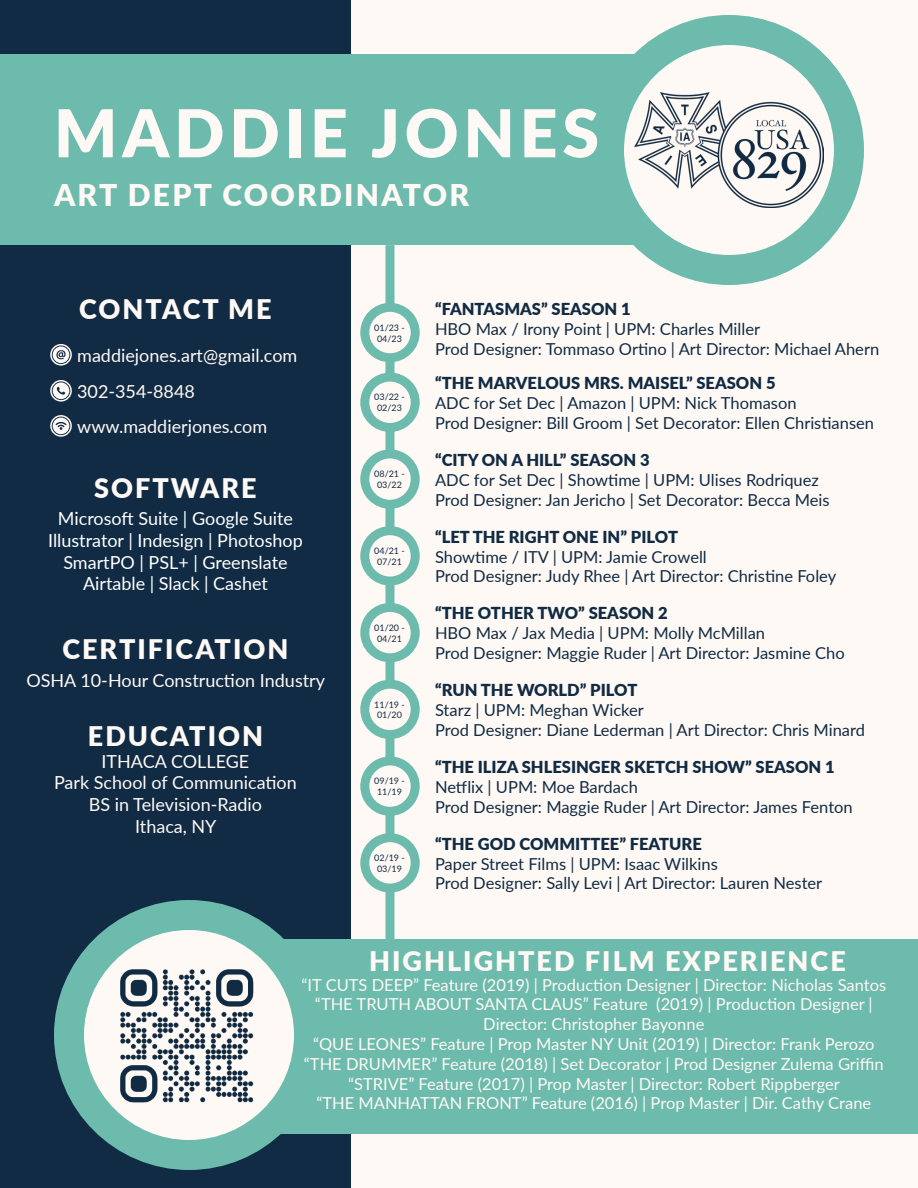
<style>
.page{position:relative;width:918px;height:1188px;background:#fff9f5}
.page>*{position:absolute;margin:0;border:0;box-sizing:border-box;transform-origin:0 0}
.t1{font:900 66px "Lato";letter-spacing:.075em;color:#fff9f5}
.t2{font:900 30px "Lato";letter-spacing:.075em;color:#fff9f5}
.t3{font:900 27px "Lato";letter-spacing:.075em;color:#fff9f5}
.t4{font:18px/21.6px "Lato";color:#fff9f5;text-align:center}
.t5{font:18px/21.6px "Lato";color:#fff;text-align:center}
.Paragraph_Style_1{font:16.5px "Lato";color:#102b43}
.Paragraph_Style_1-2{font:16.5px "Lato";color:#fff9f5}
.Paragraph_Style_1-3{font:900 16.5px "Lato";color:#102b43}
.Body_Text{font:9px/10.8px "Lato";color:#102b43;text-align:center}
</style>
<div class="page">
<div style="left:0;top:0;width:351px;height:1188px;background:#102b43"></div>
<div style="left:0;top:55px;width:651px;height:190px;background:#6dbbad"></div>
<svg style="left:609px;top:30px;width:240px;height:240px"></svg>
<div style="left:594px;top:15px;width:270px;height:270px;border:30px solid #6dbbad;border-radius:50%"></div>
<img style="left:634px;top:92px;width:189px;height:116px">
<div style="left:260px;top:939px;width:658px;height:195px;background:#6dbbad"></div>
<svg style="left:69px;top:915px;width:240px;height:240px;background:#c8e1da"></svg>
<div style="left:54px;top:900px;width:270px;height:270px;border:30px solid #6dbbad;border-radius:50%"></div>
<img style="left:105px;top:954px;width:162px;height:162px">
<div style="left:53px;top:382px;width:16px;height:17px;background:#fff9f5;border-radius:50%"></div>
<div style="left:50px;top:380px;width:22px;height:22px;border:2px solid #fff9f5;border-radius:50%"></div>
<svg style="left:57px;top:387px;width:8px;height:8px"></svg>
<div style="left:53px;top:346px;width:16px;height:17px;background:#fff9f5;border-radius:50%"></div>
<div style="left:50px;top:344px;width:22px;height:22px;border:2px solid #fff9f5;border-radius:50%"></div>
<svg style="left:56px;top:350px;width:10px;height:9px"></svg>
<div style="left:53px;top:418px;width:16px;height:16px;background:#fff9f5;border-radius:50%"></div>
<div style="left:50px;top:415px;width:22px;height:22px;border:2px solid #fff9f5;border-radius:50%"></div>
<svg style="left:56px;top:421px;width:10px;height:9px"></svg>
<div style="left:386px;top:245px;width:8px;height:694px;background:#6dbbad"></div>
<svg style="left:365px;top:307px;width:50px;height:51px"></svg>
<div style="left:360px;top:303px;width:60px;height:59px;border:9px solid #6dbbad;border-radius:50%"></div>
<svg style="left:365px;top:377px;width:50px;height:50px"></svg>
<div style="left:360px;top:373px;width:60px;height:59px;border:9px solid #6dbbad;border-radius:50%"></div>
<svg style="left:365px;top:454px;width:50px;height:50px"></svg>
<div style="left:360px;top:449px;width:60px;height:60px;border:9px solid #6dbbad;border-radius:50%"></div>
<svg style="left:365px;top:531px;width:50px;height:50px"></svg>
<div style="left:360px;top:526px;width:60px;height:60px;border:9px solid #6dbbad;border-radius:50%"></div>
<svg style="left:365px;top:607px;width:50px;height:51px"></svg>
<div style="left:360px;top:603px;width:60px;height:59px;border:9px solid #6dbbad;border-radius:50%"></div>
<svg style="left:365px;top:684px;width:50px;height:51px"></svg>
<div style="left:360px;top:680px;width:60px;height:59px;border:9px solid #6dbbad;border-radius:50%"></div>
<svg style="left:365px;top:761px;width:50px;height:50px"></svg>
<div style="left:360px;top:756px;width:60px;height:60px;border:9px solid #6dbbad;border-radius:50%"></div>
<svg style="left:365px;top:838px;width:50px;height:50px"></svg>
<div style="left:360px;top:833px;width:60px;height:60px;border:9px solid #6dbbad;border-radius:50%"></div>
<h1 class="t1" style="left:54px;top:84px;width:547px">MADDIE JONES</h1>
<h2 class="t2" style="left:54px;top:172px;width:417px">ART DEPT COORDINATOR</h2>
<h3 class="t3" style="left:79px;top:288px;width:194px">CONTACT ME</h3>
<p class="t4" style="left:77px;top:343px;width:222px">maddiejones.art@gmail.com</p>
<p class="t4" style="left:77px;top:379px;width:119px">302-354-8848</p>
<p class="t4" style="left:77px;top:415px;width:192px">www.maddierjones.com</p>
<h3 class="t3" style="left:94px;top:468px;width:164px">SOFTWARE</h3>
<p class="t5" style="left:48px;top:507px;width:256px">Microsoft Suite | Google Suite<br>Illustrator | Indesign | Photoshop<br>SmartPO | PSL+ | Greenslate<br>Airtable | Slack | Cashet</p>
<h3 class="t3" style="left:62px;top:629px;width:228px">CERTIFICATION</h3>
<p class="t4" style="left:26px;top:669px;width:300px">OSHA 10-Hour Construction Industry</p>
<h3 class="t3" style="left:88px;top:716px;width:177px">EDUCATION</h3>
<p class="t4" style="left:54px;top:750px;width:244px">ITHACA COLLEGE<br>Park School of Communication<br>BS in Television-Radio<br>Ithaca, NY</p>
<p class="Body_Text" style="left:374px;top:322px;width:32px">01/23 -<br>04/23</p>
<p class="Body_Text" style="left:374px;top:391px;width:32px">03/22 -<br>02/23</p>
<p class="Body_Text" style="left:374px;top:468px;width:32px">08/21 -<br>03/22</p>
<p class="Body_Text" style="left:374px;top:545px;width:32px">04/21 -<br>07/21</p>
<p class="Body_Text" style="left:374px;top:622px;width:32px">01/20 -<br>04/21</p>
<p class="Body_Text" style="left:374px;top:699px;width:32px">11/19 -<br>01/20</p>
<p class="Body_Text" style="left:374px;top:775px;width:32px">09/19 -<br>11/19</p>
<p class="Body_Text" style="left:374px;top:852px;width:32px">02/19 -<br>03/19</p>
<p class="Paragraph_Style_1-3" style="left:435px;top:297px;width:197px">“FANTASMAS” SEASON 1</p>
<p class="Paragraph_Style_1" style="left:435px;top:317px;width:327px">HBO Max / Irony Point | UPM: Charles Miller</p>
<p class="Paragraph_Style_1" style="left:435px;top:337px;width:446px">Prod Designer: Tommaso Ortino | Art Director: Michael Ahern</p>
<p class="Paragraph_Style_1-3" style="left:435px;top:371px;width:342px">“THE MARVELOUS MRS. MAISEL” SEASON 5</p>
<p class="Paragraph_Style_1" style="left:435px;top:391px;width:363px">ADC for Set Dec | Amazon | UPM: Nick Thomason</p>
<p class="Paragraph_Style_1" style="left:435px;top:411px;width:441px">Prod Designer: Bill Groom | Set Decorator: Ellen Christiansen</p>
<p class="Paragraph_Style_1-3" style="left:435px;top:448px;width:216px">“CITY ON A HILL” SEASON 3</p>
<p class="Paragraph_Style_1" style="left:435px;top:468px;width:385px">ADC for Set Dec | Showtime | UPM: Ulises Rodriquez</p>
<p class="Paragraph_Style_1" style="left:435px;top:488px;width:396px">Prod Designer: Jan Jericho | Set Decorator: Becca Meis</p>
<p class="Paragraph_Style_1-3" style="left:435px;top:524px;width:245px">“LET THE RIGHT ONE IN” PILOT</p>
<p class="Paragraph_Style_1" style="left:435px;top:545px;width:273px">Showtime / ITV | UPM: Jamie Crowell</p>
<p class="Paragraph_Style_1" style="left:435px;top:565px;width:403px">Prod Designer: Judy Rhee | Art Director: Christine Foley</p>
<p class="Paragraph_Style_1-3" style="left:435px;top:601px;width:234px">“THE OTHER TWO” SEASON 2</p>
<p class="Paragraph_Style_1" style="left:435px;top:621px;width:332px">HBO Max / Jax Media | UPM: Molly McMillan</p>
<p class="Paragraph_Style_1" style="left:435px;top:641px;width:411px">Prod Designer: Maggie Ruder | Art Director: Jasmine Cho</p>
<p class="Paragraph_Style_1-3" style="left:435px;top:678px;width:204px">“RUN THE WORLD” PILOT</p>
<p class="Paragraph_Style_1" style="left:435px;top:698px;width:210px">Starz | UPM: Meghan Wicker</p>
<p class="Paragraph_Style_1" style="left:435px;top:718px;width:432px">Prod Designer: Diane Lederman | Art Director: Chris Minard</p>
<p class="Paragraph_Style_1-3" style="left:435px;top:755px;width:401px">“THE ILIZA SHLESINGER SKETCH SHOW” SEASON 1</p>
<p class="Paragraph_Style_1" style="left:435px;top:775px;width:204px">Netflix | UPM: Moe Bardach</p>
<p class="Paragraph_Style_1" style="left:435px;top:795px;width:419px">Prod Designer: Maggie Ruder | Art Director: James Fenton</p>
<p class="Paragraph_Style_1-3" style="left:435px;top:831px;width:268px">“THE GOD COMMITTEE” FEATURE</p>
<p class="Paragraph_Style_1" style="left:435px;top:852px;width:284px">Paper Street Films | UPM: Isaac Wilkins</p>
<p class="Paragraph_Style_1" style="left:435px;top:872px;width:389px">Prod Designer: Sally Levi | Art Director: Lauren Nester</p>
<h3 class="t3" style="left:369px;top:941px;width:478px">HIGHLIGHTED FILM EXPERIENCE</h3>
<p class="Paragraph_Style_1-2" style="left:302px;top:973px;width:586px">“IT CUTS DEEP” Feature (2019) | Production Designer | Director: Nicholas Santos</p>
<p class="Paragraph_Style_1-2" style="left:315px;top:993px;width:559px">“THE TRUTH ABOUT SANTA CLAUS” Feature (2019) | Production Designer |</p>
<p class="Paragraph_Style_1-2" style="left:483px;top:1012px;width:223px">Director: Christopher Bayonne</p>
<p class="Paragraph_Style_1-2" style="left:313px;top:1032px;width:563px">“QUE LEONES” Feature | Prop Master NY Unit (2019) | Director: Frank Perozo</p>
<p class="Paragraph_Style_1-2" style="left:304px;top:1052px;width:581px">“THE DRUMMER” Feature (2018) | Set Decorator | Prod Designer Zulema Griffin</p>
<p class="Paragraph_Style_1-2" style="left:348px;top:1072px;width:493px">“STRIVE” Feature (2017) | Prop Master | Director: Robert Rippberger</p>
<p class="Paragraph_Style_1-2" style="left:316px;top:1092px;width:556px">“THE MANHATTAN FRONT” Feature (2016) | Prop Master | Dir. Cathy Crane</p>
</div>
